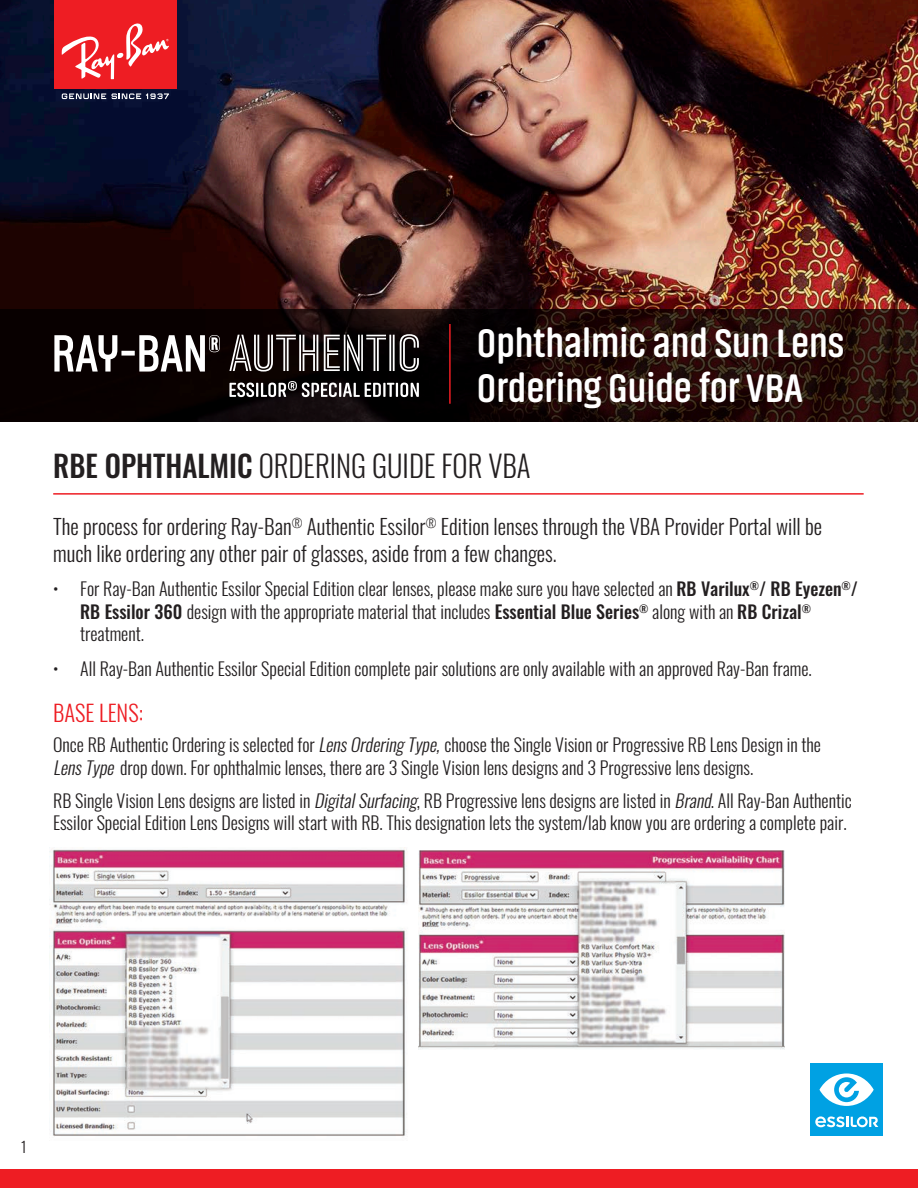
<style>
.page{position:relative;width:918px;height:1188px;background:#fff}
.page>*{position:absolute;margin:0;border:0;box-sizing:border-box;transform-origin:0 0}
.t1{font:700 40.5px "Akhand Soft";color:#fff}
.t2{font:300 30px "Oswald";color:#231f20;scale:.96 1}
.t3{font:300 22.5px "Oswald";color:#ee1d23}
.t4{font:300 21px/27px "Oswald";color:#231f20}
.t5{font:300 18px/22.5px "Oswald";color:#231f20}
.t6{font:300 15px "Oswald";color:#231f20}
.s1{font-weight:500}
.s2{font-style:italic}
</style>
<div class="page">
<img style="left:0;top:0;width:918px;height:309px">
<svg style="left:0;top:309px;width:918px;height:113px;background:#180907"></svg>
<div style="left:810px;top:1063px;width:73px;height:73px;background:#00a1e3"></div>
<svg style="left:815px;top:1116px;width:63px;height:11px"></svg>
<svg style="left:819px;top:1073px;width:55px;height:33px"></svg>
<div style="left:0;top:1170px;width:918px;height:18px;background:#ee1d23"></div>
<hr style="left:53px;top:493px;width:811px;height:2px;background:#ee1d23">
<hr style="left:449px;top:324px;width:2px;height:80px;background:#ee1d23">
<svg style="left:229px;top:381px;width:152px;height:16px"></svg>
<hr style="left:383px;top:383px;width:3px;height:14px;background:#fff">
<svg style="left:387px;top:383px;width:32px;height:14px"></svg>
<svg style="left:54px;top:335px;width:63px;height:37px"></svg>
<div style="left:121px;top:351px;width:14px;height:5px;background:#fff"></div>
<svg style="left:139px;top:335px;width:81px;height:37px"></svg>
<svg style="left:229px;top:335px;width:89px;height:37px"></svg>
<svg style="left:324px;top:335px;width:62px;height:36px"></svg>
<hr style="left:393px;top:335px;width:2px;height:36px;background:#fff">
<hr style="left:389px;top:335px;width:2px;height:36px;background:#fff">
<svg style="left:400px;top:334px;width:19px;height:38px"></svg>
<div style="left:54px;top:0;width:123px;height:89px;background:#ee1d23"></div>
<svg style="left:62px;top:23px;width:107px;height:56px"></svg>
<svg style="left:62px;top:93px;width:107px;height:6px"></svg>
<img style="left:50px;top:847px;width:357px;height:289px">
<img style="left:419px;top:851px;width:365px;height:198px">
<p class="t1" style="left:477px;top:322px;width:369px">Ophthalmic and Sun Lens</p>
<p class="t1" style="left:477px;top:366px;width:328px">Ordering Guide for VBA</p>
<p class="t2" style="left:53px;top:439px;width:499px"><span class="s1">RBE OPHTHALMIC</span> ORDERING GUIDE FOR VBA</p>
<p class="t4" style="left:53px;top:510px;width:771px">The process for ordering Ray-Ban<sup>®</sup> Authentic Essilor<sup>®</sup> Edition lenses through the VBA Provider Portal will be much like ordering any other pair of glasses, aside from a few changes.</p>
<p class="t5" style="left:80px;top:576px;width:779px;text-indent:-27px">• For Ray-Ban Authentic Essilor Special Edition clear lenses, please make sure you have selected an <span class="s1">RB Varilux</span><sup>®</sup><span class="s1">/ RB Eyezen</span><sup>®</sup><span class="s1">/<br>RB Essilor 360</span> design with the appropriate material that includes <span class="s1">Essential Blue Series</span><sup>®</sup> along with an <span class="s1">RB Crizal</span><sup>® </sup>treatment.</p>
<p class="t5" style="left:53px;top:655px;width:760px">• All Ray-Ban Authentic Essilor Special Edition complete pair solutions are only available with an approved Ray-Ban frame.</p>
<p class="t3" style="left:53px;top:693px;width:91px">BASE LENS:</p>
<p class="t5" style="left:53px;top:732px;width:769px">Once RB Authentic Ordering is selected for <span class="s2">LensOrderingType,</span>choose the Single Vision or Progressive RB Lens Design in the<br><span class="s2">LensType</span> drop down. For ophthalmic lenses, there are 3 Single Vision lens designs and 3 Progressive lens designs.</p>
<p class="t5" style="left:53px;top:787px;width:800px">RB Single Vision Lens designs are listed in <span class="s2">DigitalSurfacing</span>, RB Progressive lens designs are listed in <span class="s2">Brand</span>. All Ray-Ban Authentic<br>Essilor Special Edition Lens Designs will start with RB. This designation lets the system/lab know you are ordering a complete pair.</p>
<p class="t6" style="left:21px;top:1134px;width:7px">1</p>
</div>
